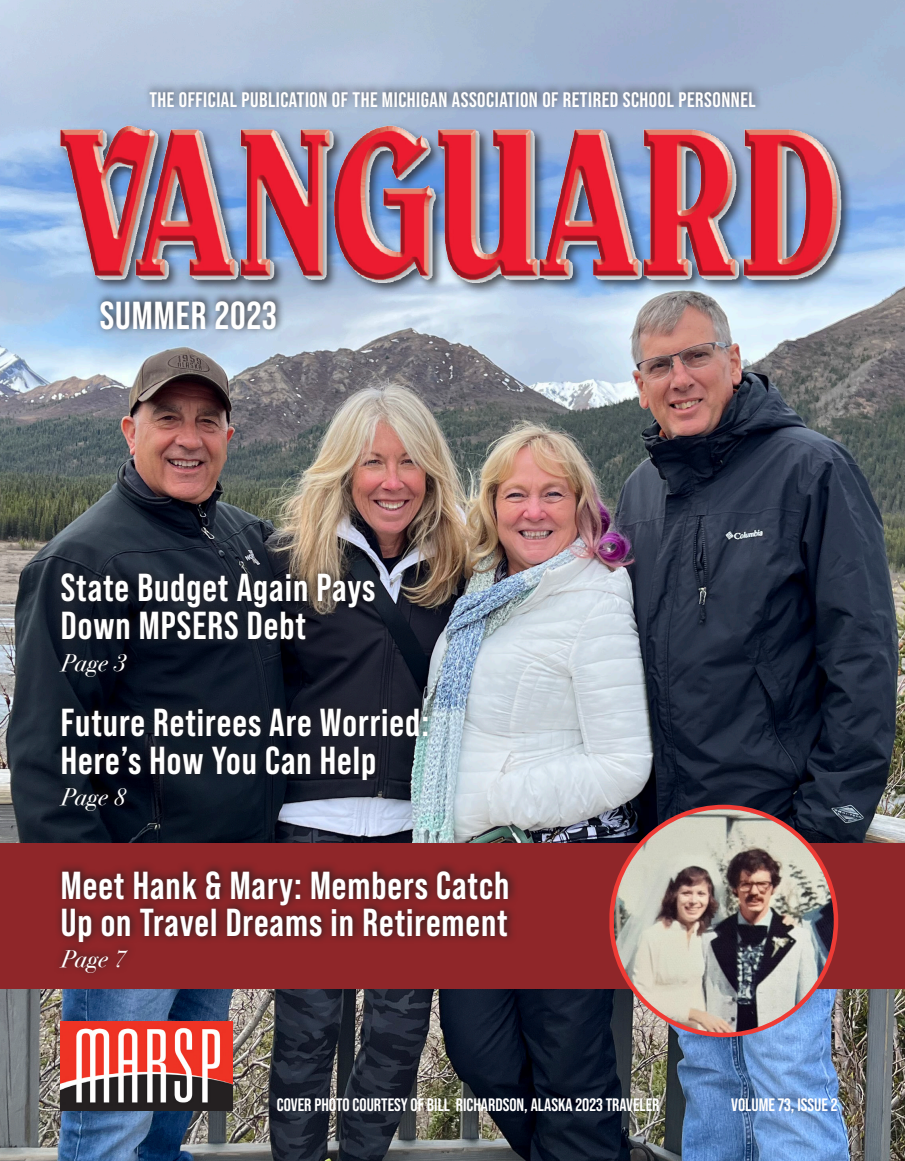
<style>
.page{position:relative;width:905px;height:1161px;background:#fff}
.page>*{position:absolute;margin:0;border:0;box-sizing:border-box;transform-origin:0 0}
.t1{font:700 39px/37.5px "Bebas Neue Pro";letter-spacing:.025em;color:#fff}
.t2{font:italic 24px "Bodoni Svty Two ITCTT";letter-spacing:.025em;color:#fff}
.t3{font:700 21px "Bebas Neue Pro";letter-spacing:.025em;color:#fff}
.Headline{font:700 18px "Bebas Neue Pro";color:#fff}
</style>
<div class="page">
<img style="left:0;top:0;width:904px;height:1161px">
<div style="left:0;top:843px;width:904px;height:146px;background:#8f2629"></div>
<div style="left:57px;top:123px;width:796px;height:173px;background:#231f20;opacity:.75"></div>
<img style="left:58px;top:113px;width:788px;height:179px">
<div style="left:144px;top:81px;width:620px;height:31px;background:#231f20;opacity:.75"></div>
<img style="left:61px;top:1022px;width:171px;height:89px">
<svg style="left:94px;top:291px;width:191px;height:45px;background:#8193a8"></svg>
<svg style="left:58px;top:865px;width:457px;height:75px"></svg>
<svg style="left:59px;top:940px;width:70px;height:33px;fill:#852528"></svg>
<svg style="left:55px;top:564px;width:329px;height:83px;background:#1f222b"></svg>
<svg style="left:53px;top:645px;width:82px;height:39px;background:#0a111e"></svg>
<img style="left:607px;top:803px;width:233px;height:236px">
<svg style="left:55px;top:699px;width:381px;height:88px;background:#1c212c"></svg>
<svg style="left:53px;top:778px;width:82px;height:39px;background:#090f1b"></svg>
<p class="t3" style="left:149px;top:87px;width:607px">THE OFFICIAL PUBLICATION OF THE MICHIGAN ASSOCIATION OF RETIRED SCHOOL PERSONNEL</p>
<p class="t1" style="left:100px;top:296px;width:178px">SUMMER 2023</p>
<p class="t1" style="left:61px;top:569px;width:316px">State Budget Again Pays</p>
<p class="t1" style="left:61px;top:606px;width:247px">Down MPSERS Debt</p>
<p class="t2" style="left:61px;top:642px;width:66px">Page 3</p>
<p class="t1" style="left:61px;top:703px;width:370px">Future Retirees Are Worried:<br>Here’s How You Can Help</p>
<p class="t2" style="left:61px;top:776px;width:66px">Page 8</p>
<p class="t1" style="left:61px;top:866px;width:450px">Meet Hank &amp; Mary: Members Catch<br>Up on Travel Dreams in Retirement</p>
<p class="t2" style="left:61px;top:938px;width:66px">Page 7</p>
<p class="Headline" style="left:277px;top:1094px;width:384px">COVER PHOTO COURTESY OF BILL RICHARDSON, ALASKA 2023 TRAVELER</p>
<p class="Headline" style="left:731px;top:1094px;width:108px">VOLUME 73, ISSUE 2</p>
</div>
